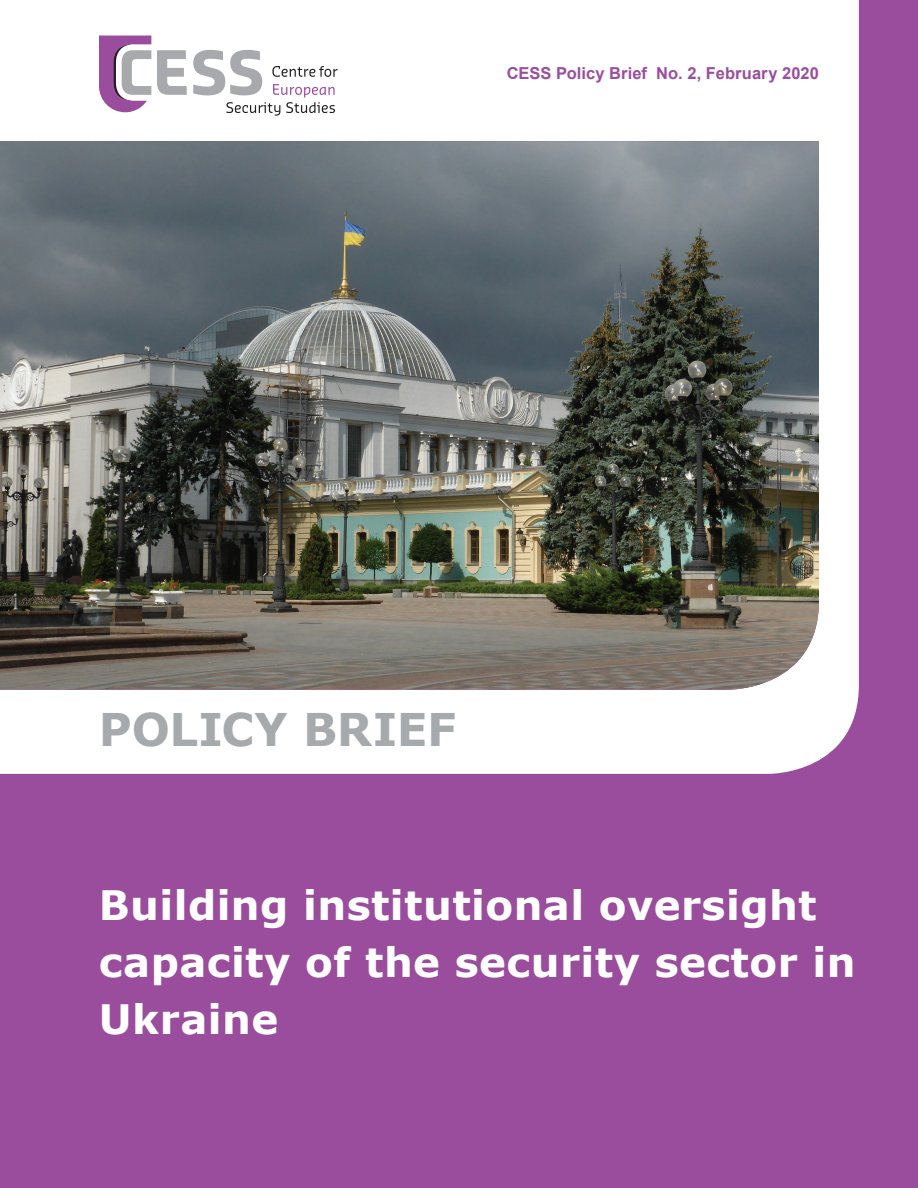
<style>
.page{position:relative;width:918px;height:1188px;background:#9a4c9d}
.page>*{position:absolute;margin:0;border:0;box-sizing:border-box;transform-origin:0 0}
.t1{font:700 45px "Verdana";letter-spacing:-.005em;color:#a7aaac}
.t2{font:700 40.5px/57px "Verdana";letter-spacing:.01em;color:#fff}
.t3{font:700 16.5px "Arial";letter-spacing:.005em;color:#9a4e9e}
</style>
<div class="page">
<div style="left:0;top:0;width:859px;height:774px;background:#fff"></div>
<img style="left:0;top:141px;width:819px;height:549px">
<svg style="left:157px;top:50px;width:30px;height:45px"></svg>
<svg style="left:193px;top:50px;width:145px;height:66px;background:#e1dfe1"></svg>
<svg style="left:99px;top:36px;width:52px;height:76px"></svg>
<p class="t3" style="left:507px;top:62px;width:314px">CESS Policy Brief No. 2, February 2020</p>
<p class="t1" style="left:99px;top:700px;width:359px">POLICY BRIEF</p>
<p class="t2" style="left:99px;top:877px;width:758px">Building institutional oversight capacity of the security sector in<br>Ukraine</p>
</div>
